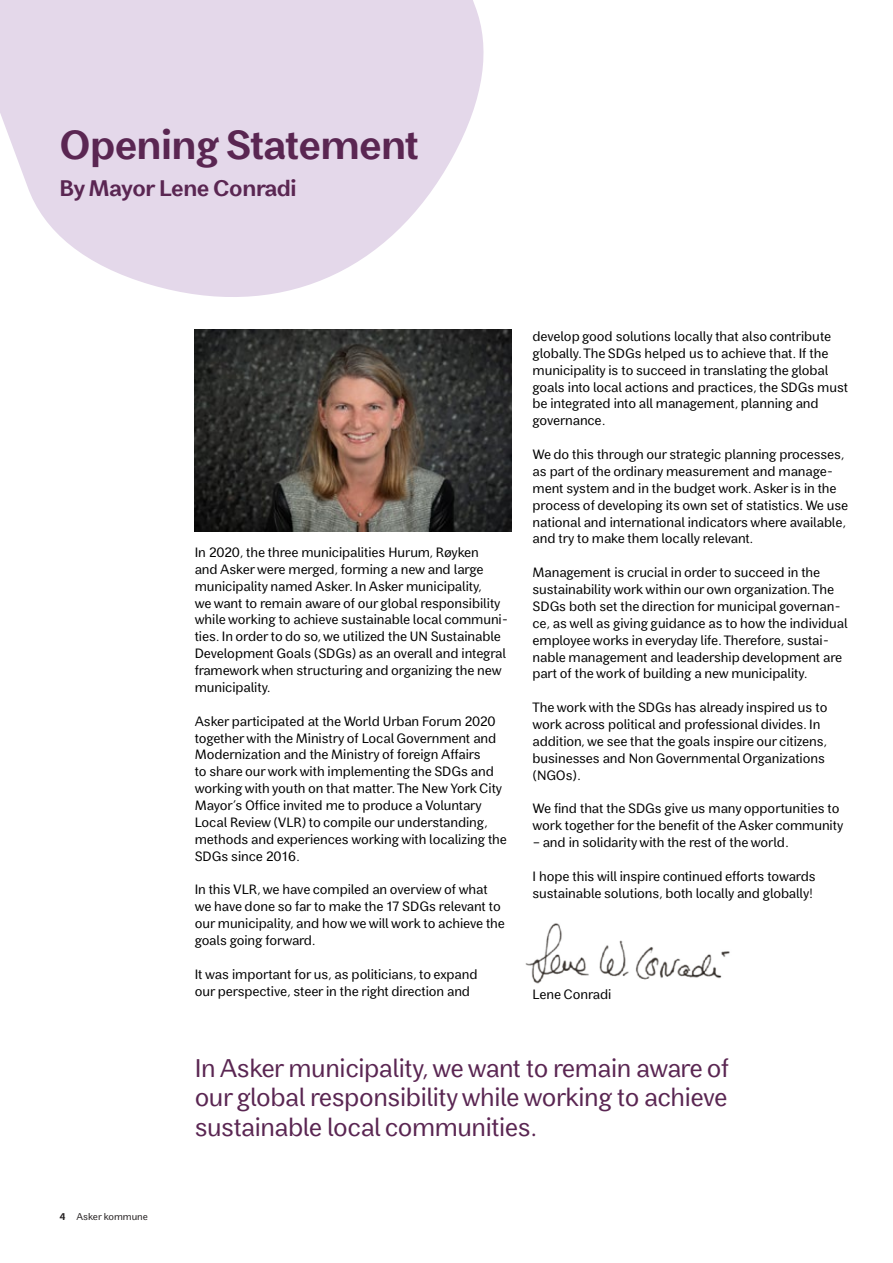
<style>
.page{position:relative;width:893px;height:1263px;background:#fff}
.page>*{position:absolute;margin:0;border:0;box-sizing:border-box;transform-origin:0 0}
.t1{font:700 40.5px "Asker Sans";letter-spacing:-.015em;color:#5a2652}
.t2{font:25.5px/29.5px "Asker Sans";letter-spacing:-.015em;color:#5a2652;text-align:justify}
.t3{font:700 22.5px "Asker Sans";letter-spacing:-.015em;color:#5a2652}
.t4{font:13.5px/16.8px "Asker Sans";letter-spacing:-.005em;color:#000}
.t5{font:9.75px "Asker Sans";color:#242021}
.s1{font-weight:700}
</style>
<div class="page">
<svg style="left:0;top:0;width:484px;height:297px;fill:#e4d8ea"></svg>
<img style="left:195px;top:329px;width:316px;height:203px">
<img style="left:525px;top:923px;width:205px;height:61px">
<h1 class="t1" style="left:60px;top:120px;width:361px">Opening Statement</h1>
<h3 class="t3" style="left:60px;top:174px;width:239px">By Mayor Lene Conradi</h3>
<p class="t4" style="left:195px;top:543px;width:315px">In 2020, the three municipalities Hurum, Røyken<br>and Asker were merged, forming a new and large municipality named Asker. In Asker municipality,<br>we want to remain aware of our global responsibility while working to achieve sustainable local communi&shy;ties. In order to do so, we utilized the UN Sustainable Development Goals (SDGs) as an overall and integral framework when structuring and organizing the new municipality.</p>
<p class="t4" style="left:195px;top:712px;width:314px">Asker participated at the World Urban Forum 2020 together with the Ministry of Local Government and Modernization and the Ministry of foreign Affairs<br>to share our work with implementing the SDGs and working with youth on that matter. The New York City Mayor’s Office invited me to produce a Voluntary Local Review (VLR) to compile our understanding, methods and experiences working with localizing the SDGs since 2016.</p>
<p class="t4" style="left:195px;top:881px;width:312px">In this VLR, we have compiled an overview of what we have done so far to make the 17 SDGs relevant to our municipality, and how we will work to achieve the goals going forward.</p>
<p class="t4" style="left:195px;top:965px;width:284px">It was important for us, as politicians, to expand our perspective, steer in the right direction and</p>
<p class="t4" style="left:533px;top:327px;width:317px">develop good solutions locally that also contribute globally. The SDGs helped us to achieve that. If the municipality is to succeed in translating the global goals into local actions and practices, the SDGs must be integrated into all management, planning and governance.</p>
<p class="t4" style="left:533px;top:446px;width:317px">We do this through our strategic planning processes, as part of the ordinary measurement and manage&shy;ment system and in the budget work. Asker is in the process of developing its own set of statistics. We use national and international indicators where available, and try to make them locally relevant.</p>
<p class="t4" style="left:533px;top:564px;width:317px">Management is crucial in order to succeed in the sustainability work within our own organization. The SDGs both set the direction for municipal governan&shy;ce, as well as giving guidance as to how the individual employee works in everyday life. Therefore, sustai&shy;nable management and leadership development are part of the work of building a new municipality.</p>
<p class="t4" style="left:533px;top:699px;width:297px">The work with the SDGs has already inspired us to work across political and professional divides. In addition, we see that the goals inspire our citizens, businesses and Non Governmental Organizations (NGOs).</p>
<p class="t4" style="left:533px;top:800px;width:312px">We find that the SDGs give us many opportunities to work together for the benefit of the Asker community</p>
<p class="t4" style="left:533px;top:834px;width:258px">– and in solidarity with the rest of the world.</p>
<p class="t4" style="left:533px;top:867px;width:284px">I hope this will inspire continued efforts towards sustainable solutions, both locally and globally!</p>
<p class="t4" style="left:533px;top:986px;width:80px">Lene Conradi</p>
<p class="t5" style="left:60px;top:1210px;width:90px"><span class="s1">4</span> Asker kommune</p>
<h2 class="t2" style="left:195px;top:1052px;width:536px">In Asker municipality, we want to remain aware of our global responsibility while working to achieve sustainable local communities.</h2>
</div>
